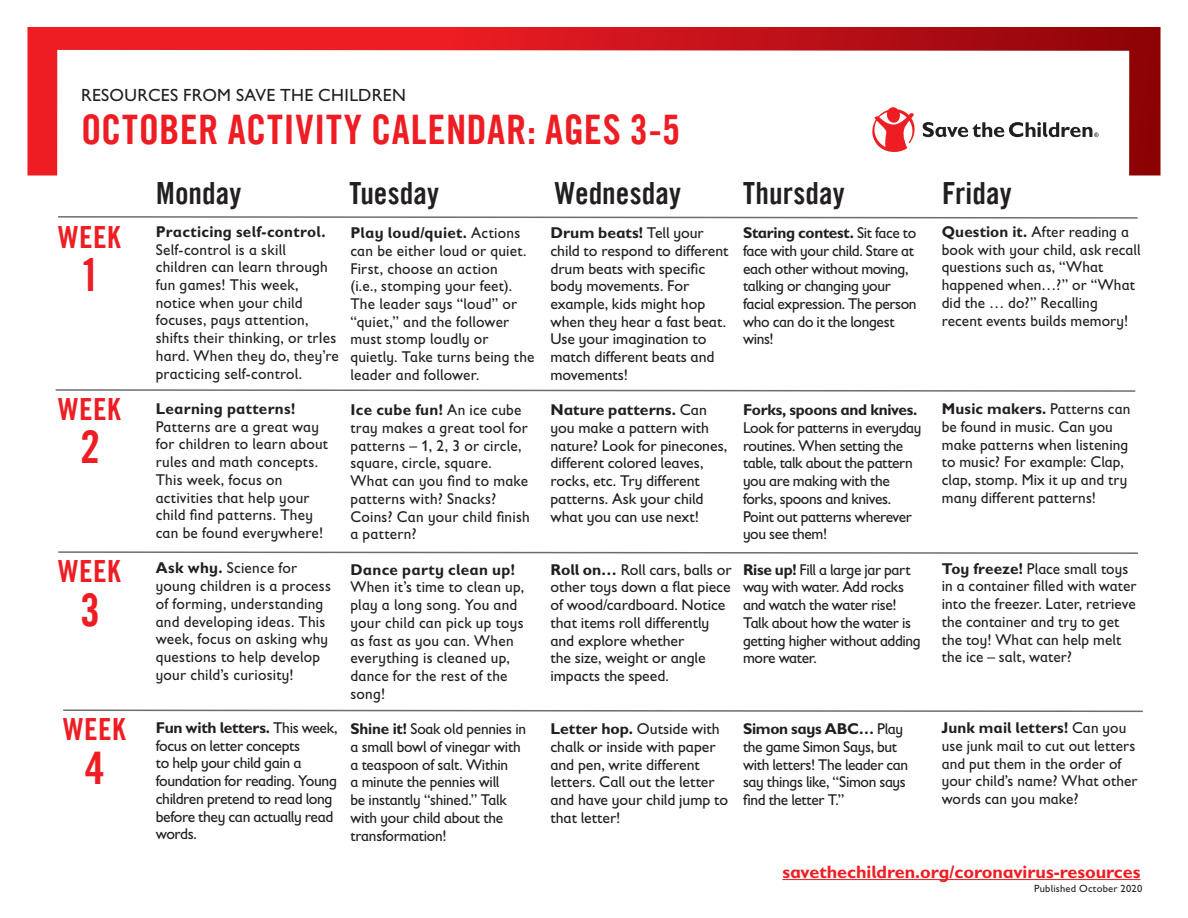
<style>
.page{position:relative;width:1188px;height:918px;background:#fff}
.page>*{position:absolute;margin:0;border:0;box-sizing:border-box;transform-origin:0 0}
.t1{font:45px "Trade Gothic LT Com Bd Cn 20";color:#ee1d23}
.t2{font:40.8px "Trade Gothic LT Com Bd Cn 20";letter-spacing:.015em;color:#ee1d23}
.t3{font:30.6px "Trade Gothic LT Com Bd Cn 20";letter-spacing:.005em;color:#231f20}
.t4{font:30.6px "Trade Gothic LT Com Bd Cn 20";letter-spacing:.015em;color:#ee1d23}
.t5{font:700 18px "Gill Sans Infant Std";color:#ee1d23}
.t6{font:17.7px "Gill Sans Infant Std";letter-spacing:.02em;color:#231f20}
.t7{font:15.75px/17.7px "Gill Sans Infant Std";color:#231f20}
.t8{font:15.75px/17.7px "Gill Sans Infant Std";letter-spacing:-.025em;color:#231f20}
.t9{font:700 15.75px "Gill Sans Infant Std";letter-spacing:.015em;color:#231f20}
.t10{font:700 15.75px "Gill Sans Infant Std";letter-spacing:-.02em;color:#231f20}
.t11{font:10.5px "Gill Sans Infant Std";letter-spacing:.02em;color:#231f20}
.s1{font-weight:700}
</style>
<div class="page">
<svg style="left:27px;top:27px;width:1134px;height:149px"></svg>
<svg style="left:872px;top:107px;width:44px;height:46px"></svg>
<svg style="left:923px;top:122px;width:176px;height:15px"></svg>
<svg style="left:58px;top:216px;width:1080px;height:3px"></svg>
<svg style="left:55px;top:389px;width:1081px;height:3px"></svg>
<svg style="left:58px;top:551px;width:1080px;height:3px"></svg>
<svg style="left:63px;top:709px;width:1080px;height:4px"></svg>
<hr style="left:782px;top:879px;width:358px;height:1px;background:#ee1d23">
<p class="t6" style="left:81px;top:84px;width:327px">RESOURCES FROM SAVE THE CHILDREN</p>
<h2 class="t2" style="left:81px;top:104px;width:601px">OCTOBER ACTIVITY CALENDAR: AGES 3-5</h2>
<h3 class="t4" style="left:58px;top:218px;width:64px">WEEK</h3>
<h1 class="t1" style="left:80px;top:248px;width:21px">1</h1>
<h3 class="t4" style="left:58px;top:390px;width:64px">WEEK</h3>
<h1 class="t1" style="left:80px;top:420px;width:21px">2</h1>
<h3 class="t4" style="left:58px;top:553px;width:64px">WEEK</h3>
<h1 class="t1" style="left:80px;top:582px;width:21px">3</h1>
<h3 class="t4" style="left:63px;top:711px;width:64px">WEEK</h3>
<h1 class="t1" style="left:85px;top:740px;width:21px">4</h1>
<h3 class="t3" style="left:156px;top:174px;width:87px">Monday</h3>
<h3 class="t3" style="left:350px;top:174px;width:91px">Tuesday</h3>
<h3 class="t3" style="left:555px;top:174px;width:128px">Wednesday</h3>
<h3 class="t3" style="left:743px;top:174px;width:103px">Thursday</h3>
<h3 class="t3" style="left:942px;top:174px;width:71px">Friday</h3>
<p class="t9" style="left:156px;top:222px;width:171px">Practicing self-control.</p>
<p class="t7" style="left:156px;top:240px;width:185px">Self-control is a skill children can learn through fun games! This week, notice when your child focuses, pays attention, shifts their thinking, or trIes hard. When they do, they’re practicing self-control.</p>
<p class="t9" style="left:156px;top:399px;width:141px">Learning patterns!</p>
<p class="t7" style="left:156px;top:418px;width:174px">Patterns are a great way for children to learn about rules and math concepts.<br>This week, focus on activities that help your child find patterns. They can be found everywhere!</p>
<p class="t7" style="left:156px;top:559px;width:177px"><span class="s1">Ask why.</span> Science for young children is a process of forming, understanding and developing ideas. This week, focus on asking why questions to help develop your child’s curiosity!</p>
<p class="t8" style="left:156px;top:719px;width:183px"><span class="s1">Fun with letters.</span> This week, focus on letter concepts<br>to help your child gain a foundation for reading. Young children pretend to read long before they can actually read words.</p>
<p class="t7" style="left:942px;top:223px;width:200px"><span class="s1">Question it.</span> After reading a book with your child, ask recall questions such as, “What happened when…?” or “What did the … do?” Recalling recent events builds memory!</p>
<p class="t8" style="left:743px;top:224px;width:175px"><span class="s1">Staring contest.</span> Sit face to face with your child. Stare at each other without moving, talking or changing your facial expression. The person who can do it the longest wins!</p>
<p class="t7" style="left:350px;top:224px;width:186px"><span class="s1">Play loud/quiet.</span> Actions can be either loud or quiet.<br>First, choose an action<br>(i.e., stomping your feet).<br>The leader says “loud” or “quiet,” and the follower must stomp loudly or quietly. Take turns being the leader and follower.</p>
<p class="t7" style="left:350px;top:401px;width:181px"><span class="s1">Ice cube fun!</span> An ice cube tray makes a great tool for patterns – 1, 2, 3 or circle, square, circle, square.<br>What can you find to make patterns with? Snacks?<br>Coins? Can your child finish a pattern?</p>
<p class="t9" style="left:350px;top:560px;width:166px">Dance party clean up!</p>
<p class="t7" style="left:350px;top:578px;width:175px">When it’s time to clean up, play a long song. You and your child can pick up toys as fast as you can. When everything is cleaned up, dance for the rest of the song!</p>
<p class="t7" style="left:350px;top:720px;width:177px"><span class="s1">Shine it!</span> Soak old pennies in a small bowl of vinegar with a teaspoon of salt. Within<br>a minute the pennies will<br>be instantly “shined.” Talk with your child about the transformation!</p>
<p class="t7" style="left:550px;top:224px;width:179px"><span class="s1">Drum beats!</span> Tell your child to respond to different drum beats with specific body movements. For example, kids might hop when they hear a fast beat.<br>Use your imagination to match different beats and movements!</p>
<p class="t7" style="left:550px;top:401px;width:178px"><span class="s1">Nature patterns.</span> Can you make a pattern with nature? Look for pinecones, different colored leaves, rocks, etc. Try different patterns. Ask your child what you can use next!</p>
<p class="t7" style="left:550px;top:561px;width:183px"><span class="s1">Roll on…</span> Roll cars, balls or other toys down a flat piece of wood/cardboard. Notice that items roll differently and explore whether<br>the size, weight or angle impacts the speed.</p>
<p class="t7" style="left:550px;top:720px;width:179px"><span class="s1">Letter hop.</span> Outside with chalk or inside with paper and pen, write different letters. Call out the letter and have your child jump to that letter!</p>
<p class="t7" style="left:942px;top:400px;width:190px"><span class="s1">Music makers.</span> Patterns can be found in music. Can you make patterns when listening to music? For example: Clap, clap, stomp. Mix it up and try many different patterns!</p>
<p class="t10" style="left:743px;top:401px;width:176px">Forks, spoons and knives.</p>
<p class="t8" style="left:743px;top:419px;width:180px">Look for patterns in everyday routines. When setting the table, talk about the pattern you are making with the forks, spoons and knives.<br>Point out patterns wherever you see them!</p>
<p class="t8" style="left:743px;top:561px;width:179px"><span class="s1">Rise up!</span> Fill a large jar part way with water. Add rocks and watch the water rise!<br>Talk about how the water is getting higher without adding more water.</p>
<p class="t7" style="left:942px;top:559px;width:196px"><span class="s1">Toy freeze!</span> Place small toys in a container filled with water into the freezer. Later, retrieve the container and try to get the toy! What can help melt the ice – salt, water?</p>
<p class="t7" style="left:942px;top:719px;width:197px"><span class="s1">Junk mail letters!</span> Can you use junk mail to cut out letters and put them in the order of your child’s name? What other words can you make?</p>
<p class="t8" style="left:743px;top:720px;width:167px"><span class="s1">Simon says ABC…</span> Play the game Simon Says, but with letters! The leader can say things like, “Simon says find the letter T.”</p>
<p class="t5" style="left:782px;top:861px;width:360px">savethechildren.org/coronavirus-resources</p>
<p class="t11" style="left:1034px;top:882px;width:110px">Published October 2020</p>
</div>
